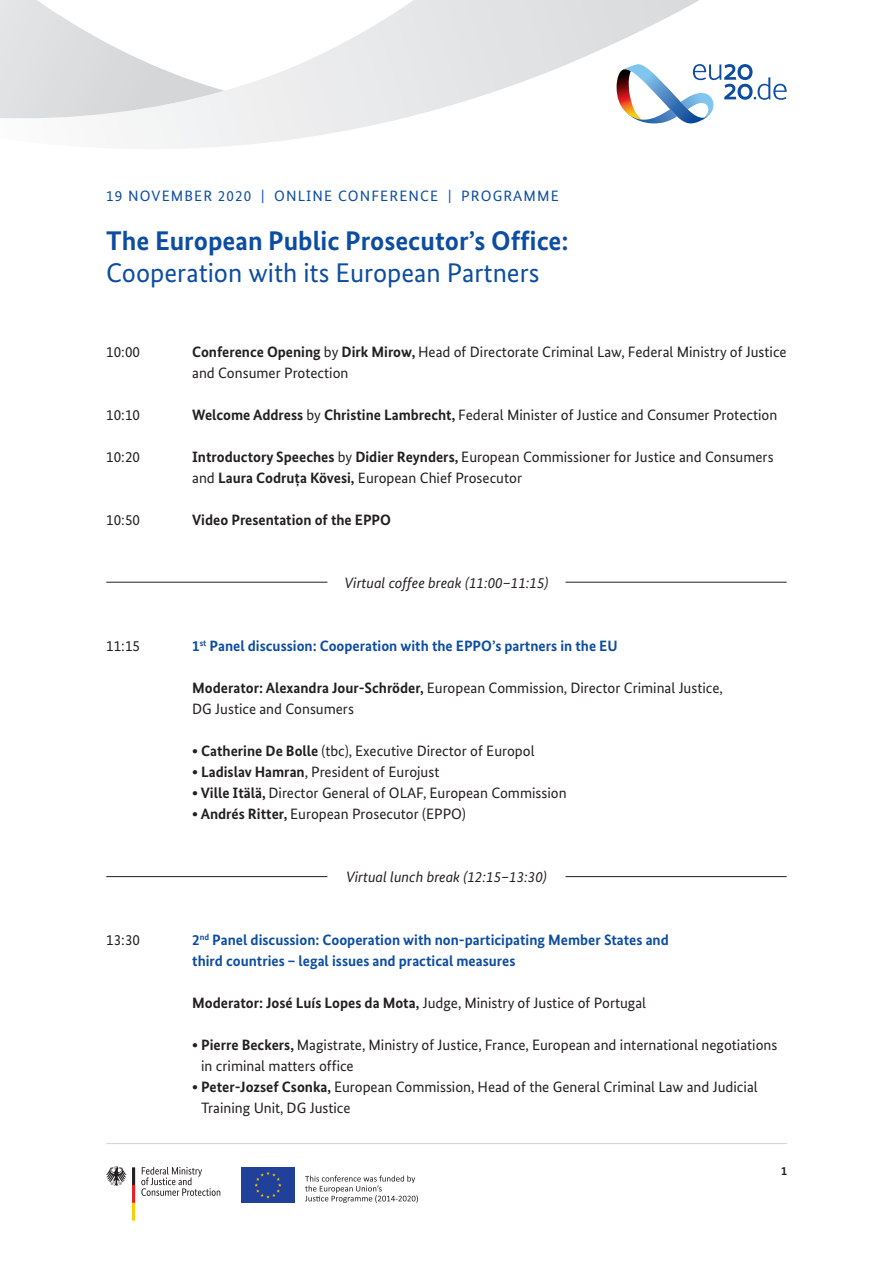
<style>
.page{position:relative;width:893px;height:1263px;background:#fff}
.page>*{position:absolute;margin:0;border:0;box-sizing:border-box;transform-origin:0 0}
.t1{font:700 27px "Bundes Sans";color:#0d4da1}
.t2{font:27px "Bundes Sans";color:#0d4da1}
.t3{font:15px/21px "Bundes Sans";color:#231f20}
.t4{font:700 15px/21px "Bundes Sans";color:#0d4da1}
.t5{font:italic 15px "Bundes Sans";color:#231f20}
.t6{font:15px "Bundes Sans";letter-spacing:.075em;color:#0d4da1}
.t7{font:700 15px "Bundes Sans";color:#231f20}
.t8{font:700 12px "Bundes Sans";color:#231f20}
.s1{font-weight:700}
</style>
<div class="page">
<svg style="left:138px;top:0;width:561px;height:149px"></svg>
<svg style="left:0;top:0;width:225px;height:122px"></svg>
<svg style="left:617px;top:64px;width:170px;height:59px"></svg>
<svg style="left:141px;top:1167px;width:79px;height:29px"></svg>
<svg style="left:106px;top:1166px;width:29px;height:54px"></svg>
<img style="left:242px;top:1167px;width:52px;height:35px">
<svg style="left:305px;top:1175px;width:113px;height:28px"></svg>
<hr style="left:106px;top:1143px;width:681px;height:1px;background:#d5d6d8">
<hr style="left:106px;top:582px;width:221px;height:1px;background:#231f20">
<hr style="left:106px;top:876px;width:221px;height:1px;background:#231f20">
<hr style="left:566px;top:582px;width:221px;height:1px;background:#231f20">
<hr style="left:566px;top:876px;width:221px;height:1px;background:#231f20">
<p class="t6" style="left:106px;top:186px;width:454px">19 NOVEMBER 2020 | ONLINE CONFERENCE | PROGRAMME</p>
<h1 class="t1" style="left:106px;top:224px;width:464px">The European Public Prosecutor’s Office:</h1>
<h1 class="t2" style="left:106px;top:256px;width:435px">Cooperation with its European Partners</h1>
<p class="t3" style="left:106px;top:341px;width:35px">10:00</p>
<p class="t3" style="left:192px;top:341px;width:596px"><span class="s1">Conference Opening</span> by <span class="s1">Dirk Mirow,</span> Head of Directorate Criminal Law, Federal Ministry of Justice and Consumer Protection</p>
<p class="t3" style="left:106px;top:404px;width:35px">10:10</p>
<p class="t3" style="left:192px;top:404px;width:587px"><span class="s1">Welcome Address</span> by <span class="s1">Christine Lambrecht,</span> Federal Minister of Justice and Consumer Protection</p>
<p class="t3" style="left:106px;top:446px;width:35px">10:20</p>
<p class="t3" style="left:192px;top:446px;width:583px"><span class="s1">Introductory Speeches</span> by <span class="s1">Didier Reynders,</span> European Commissioner for Justice and Consumers and <span class="s1">Laura Codruța Kövesi,</span> European Chief Prosecutor</p>
<p class="t3" style="left:106px;top:509px;width:35px">10:50</p>
<p class="t7" style="left:192px;top:511px;width:200px">Video Presentation of the EPPO</p>
<p class="t5" style="left:344px;top:574px;width:205px">Virtual coffee break (11:00–11:15)</p>
<p class="t3" style="left:106px;top:635px;width:35px">11:15</p>
<p class="t4" style="left:192px;top:635px;width:427px">1<sup>st</sup> Panel discussion: Cooperation with the EPPO’s partners in the EU</p>
<p class="t3" style="left:192px;top:677px;width:532px"><span class="s1">Moderator: Alexandra Jour-Schröder,</span> European Commission, Director Criminal Justice,<br>DG Justice and Consumers</p>
<p class="t3" style="left:192px;top:740px;width:344px"><span class="s1">• Catherine De Bolle</span> (tbc), Executive Director of Europol</p>
<p class="t3" style="left:192px;top:761px;width:249px"><span class="s1">• Ladislav Hamran</span>, President of Eurojust</p>
<p class="t3" style="left:192px;top:782px;width:376px"><span class="s1">• Ville Itälä,</span> Director General of OLAF, European Commission</p>
<p class="t3" style="left:192px;top:803px;width:275px"><span class="s1">• Andrés Ritter,</span> European Prosecutor (EPPO)</p>
<p class="t5" style="left:346px;top:868px;width:202px">Virtual lunch break (12:15–13:30)</p>
<p class="t3" style="left:106px;top:929px;width:35px">13:30</p>
<p class="t4" style="left:192px;top:929px;width:478px">2<sup>nd</sup> Panel discussion: Cooperation with non-participating Member States and third countries – legal issues and practical measures</p>
<p class="t3" style="left:192px;top:992px;width:455px"><span class="s1">Moderator: José Luís Lopes da Mota,</span> Judge, Ministry of Justice of Portugal</p>
<p class="t3" style="left:201px;top:1034px;width:578px;text-indent:-9px"><span class="s1">• Pierre Beckers,</span> Magistrate, Ministry of Justice, France, European and international negotiations in criminal matters office</p>
<p class="t3" style="left:201px;top:1076px;width:558px;text-indent:-9px"><span class="s1">• Peter-Jozsef Csonka,</span> European Commission, Head of the General Criminal Law and Judicial<br>Training Unit, DG Justice</p>
<p class="t8" style="left:781px;top:1163px;width:7px">1</p>
</div>
